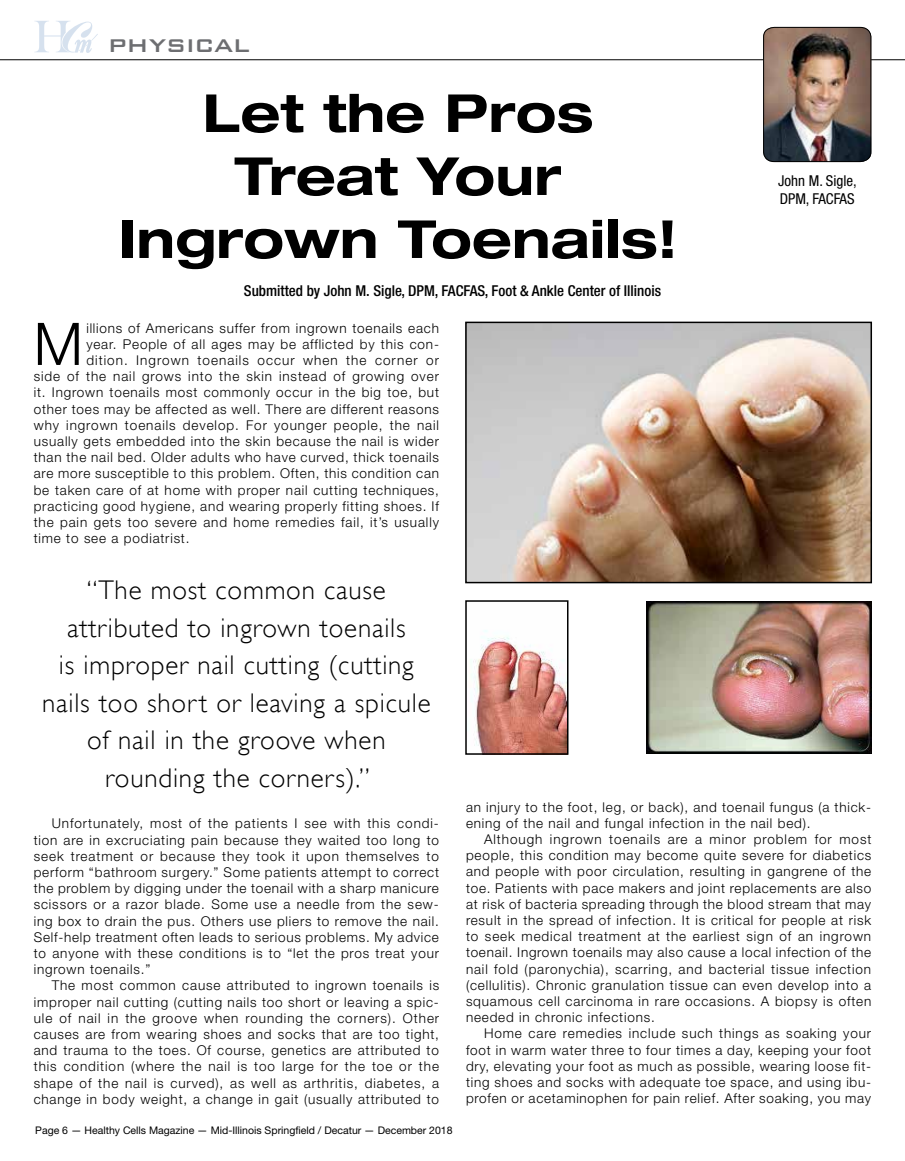
<style>
.page{position:relative;width:905px;height:1161px;background:#fff}
.page>*{position:absolute;margin:0;border:0;box-sizing:border-box;transform-origin:0 0}
.t1{font:300 58.95px "Helvetica Neue LT Std";color:#000}
.t2{font:700 expanded 52.5px/63px "Helvetica Neue LT Std";color:#000;text-align:center}
.t3{font:500 30px "Bank Gothic BT";color:#6d6e71}
.t4{font:300 27px/37.5px "Gill Sans";letter-spacing:.03em;color:#000;text-align:center}
.t5{font:500 condensed 15px "Helvetica Neue LT Std";color:#000}
.t6{font:condensed 15px/18px "Helvetica Neue LT Std";color:#000}
.t7{font:300 13.5px/16.2px "Helvetica Neue LT Std";letter-spacing:.06em;color:#000;text-align:justify}
.t8{font:10.5px "Helvetica Neue LT Std";color:#000}
</style>
<div class="page">
<hr style="left:0;top:59px;width:904px;height:1px;background:#000">
<svg style="left:35px;top:21px;width:63px;height:32px"></svg>
<img style="left:762px;top:27px;width:109px;height:135px">
<img style="left:471px;top:630px;width:94px;height:122px">
<div style="left:465px;top:600px;width:103px;height:155px;border:2px solid #000"></div>
<img style="left:647px;top:601px;width:224px;height:153px">
<img style="left:468px;top:325px;width:401px;height:255px">
<div style="left:465px;top:322px;width:407px;height:261px;border:2px solid #000"></div>
<h3 class="t3" style="left:108px;top:28px;width:143px">physical</h3>
<h2 class="t2" style="left:119px;top:80px;width:559px">Let the Pros<br>Treat Your<br>Ingrown Toenails!</h2>
<p class="t5" style="left:244px;top:282px;width:418px">Submitted by John M. Sigle, DPM, FACFAS, Foot &amp; Ankle Center of Illinois</p>
<h1 class="t1" style="left:34px;top:308px;width:51px">M</h1>
<p class="t7" style="left:86px;top:319px;width:354px">illions of Americans suffer from ingrown toenails each</p>
<p class="t7" style="left:86px;top:336px;width:354px">year. People of all ages may be afflicted by this con-</p>
<p class="t7" style="left:86px;top:352px;width:354px">dition. Ingrown toenails occur when the corner or</p>
<p class="t7" style="left:34px;top:368px;width:407px">side of the nail grows into the skin instead of growing over</p>
<p class="t7" style="left:34px;top:384px;width:407px">it. Ingrown toenails most commonly occur in the big toe, but</p>
<p class="t7" style="left:34px;top:400px;width:406px">other toes may be affected as well. There are different reasons</p>
<p class="t7" style="left:34px;top:417px;width:407px">why ingrown toenails develop. For younger people, the nail</p>
<p class="t7" style="left:34px;top:433px;width:406px">usually gets embedded into the skin because the nail is wider</p>
<p class="t7" style="left:34px;top:449px;width:407px">than the nail bed. Older adults who have curved, thick toenails</p>
<p class="t7" style="left:34px;top:465px;width:407px">are more susceptible to this problem. Often, this condition can</p>
<p class="t7" style="left:34px;top:481px;width:407px">be taken care of at home with proper nail cutting techniques,</p>
<p class="t7" style="left:34px;top:498px;width:406px">practicing good hygiene, and wearing properly fitting shoes. If</p>
<p class="t7" style="left:34px;top:514px;width:406px">the pain gets too severe and home remedies fail, it’s usually</p>
<p class="t7" style="left:34px;top:530px;width:157px">time to see a podiatrist.</p>
<p class="t6" style="left:778px;top:171px;width:80px">John M. Sigle,<br>DPM, FACFAS</p>
<h3 class="t4" style="left:42px;top:571px;width:390px">“The most common cause attributed to ingrown toenails<br>is improper nail cutting (cutting nails too short or leaving a spicule of nail in the groove when rounding the corners).”</h3>
<p class="t7" style="left:34px;top:815px;width:407px;text-indent:18px">Unfortunately, most of the patients I see with this condi&shy;tion are in excruciating pain because they waited too long to seek treatment or because they took it upon themselves to perform “bathroom surgery.” Some patients attempt to correct the problem by digging under the toenail with a sharp manicure scissors or a razor blade. Some use a needle from the sew&shy;ing box to drain the pus. Others use pliers to remove the nail.<br>Self-help treatment often leads to serious problems. My advice to anyone with these conditions is to “let the pros treat your ingrown toenails.”</p>
<p class="t7" style="left:34px;top:977px;width:407px;text-indent:18px">The most common cause attributed to ingrown toenails is improper nail cutting (cutting nails too short or leaving a spic&shy;ule of nail in the groove when rounding the corners). Other causes are from wearing shoes and socks that are too tight, and trauma to the toes. Of course, genetics are attributed to this condition (where the nail is too large for the toe or the shape of the nail is curved), as well as arthritis, diabetes, a change in body weight, a change in gait (usually attributed to</p>
<p class="t8" style="left:35px;top:1124px;width:419px">Page 6 — Healthy Cells Magazine — Mid-Illinois Springfield / Decatur — December 2018</p>
<p class="t7" style="left:466px;top:798px;width:406px">an injury to the foot, leg, or back), and toenail fungus (a thick&shy;ening of the nail and fungal infection in the nail bed).</p>
<p class="t7" style="left:466px;top:831px;width:407px;text-indent:18px">Although ingrown toenails are a minor problem for most people, this condition may become quite severe for diabetics and people with poor circulation, resulting in gangrene of the toe. Patients with pace makers and joint replacements are also at risk of bacteria spreading through the blood stream that may result in the spread of infection. It is critical for people at risk to seek medical treatment at the earliest sign of an ingrown toenail. Ingrown toenails may also cause a local infection of the nail fold (paronychia), scarring, and bacterial tissue infection (cellulitis). Chronic granulation tissue can even develop into a squamous cell carcinoma in rare occasions. A biopsy is often needed in chronic infections.</p>
<p class="t7" style="left:466px;top:1025px;width:407px;text-indent:18px">Home care remedies include such things as soaking your foot in warm water three to four times a day, keeping your foot dry, elevating your foot as much as possible, wearing loose fit&shy;ting shoes and socks with adequate toe space, and using ibu&shy;profen or acetaminophen for pain relief. After soaking, you may</p>
</div>
